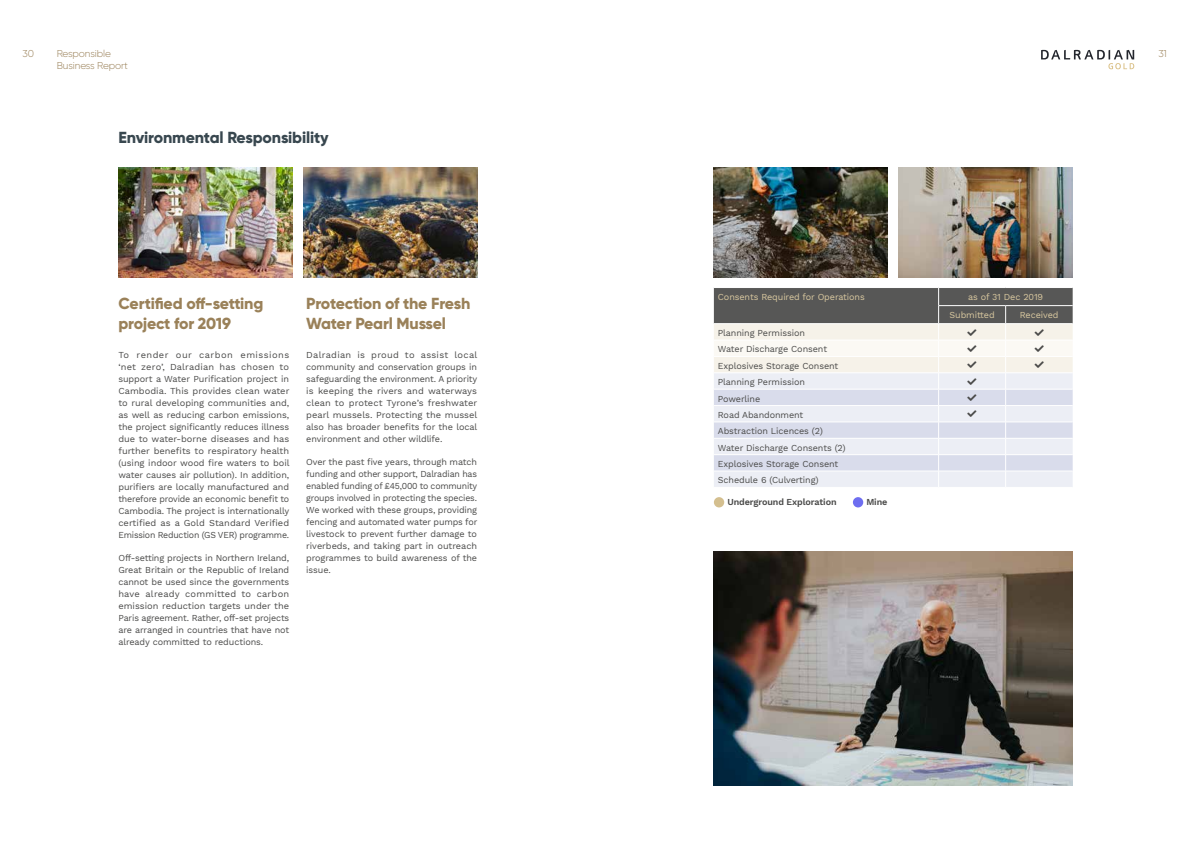
<style>
.page{position:relative;width:1191px;height:842px;background:#fff}
.page>*{position:absolute;margin:0;border:0;box-sizing:border-box;transform-origin:0 0}
.t1{font:800 16px/20.1px "Gilroy";letter-spacing:-.015em;color:#9a8159}
.t2{font:800 16px "Gilroy";letter-spacing:-.01em;color:#38474f}
.t3{font:300 10px/12px "Gilroy";letter-spacing:-.01em;color:#9a8159}
.t4{font:9px/12px "Work Sans";letter-spacing:-.01em;color:#4a4a49;text-align:justify}
.t5{font:9px/18.1px "Work Sans";letter-spacing:-.01em;color:#dac9a0}
.t6{font:600 9px "Work Sans";letter-spacing:-.01em;color:#4a4a49}
</style>
<div class="page">
<svg style="left:1041px;top:50px;width:93px;height:19px"></svg>
<img style="left:118px;top:167px;width:174px;height:111px">
<img style="left:714px;top:167px;width:173px;height:111px">
<img style="left:714px;top:551px;width:358px;height:234px">
<img style="left:303px;top:167px;width:174px;height:111px">
<img style="left:899px;top:167px;width:173px;height:111px">
<div style="left:714px;top:497px;width:10px;height:10px;background:#d4bf8f;border-radius:50%"></div>
<div style="left:853px;top:497px;width:10px;height:10px;background:#6e6ef0;border-radius:50%"></div>
<svg style="left:714px;top:287px;width:358px;height:200px;background:#d1d2d5"></svg>
<p class="t3" style="left:57px;top:47px;width:73px">Responsible<br>Business Report</p>
<p class="t3" style="left:23px;top:47px;width:13px">30</p>
<p class="t3" style="left:1158px;top:47px;width:10px">31</p>
<h1 class="t2" style="left:118px;top:128px;width:212px">Environmental Responsibility</h1>
<h1 class="t1" style="left:118px;top:293px;width:146px">Certified off-setting project for 2019</h1>
<p class="t4" style="left:118px;top:349px;width:173px">To render our carbon emissions ‘net zero’, Dalradian has chosen to support a Water Purification project in Cambodia. This provides clean water to rural developing communities and, as well as reducing carbon emissions, the project significantly reduces illness due to water-borne diseases and has further benefits to respiratory health (using indoor wood fire waters to boil water causes air pollution). In addition, purifiers are locally manufactured and therefore provide an economic benefit to Cambodia. The project is internationally certified as a Gold Standard Verified Emission Reduction (GS VER) programme.</p>
<p class="t4" style="left:118px;top:553px;width:172px">Off-setting projects in Northern Ireland, Great Britain or the Republic of Ireland cannot be used since the governments have already committed to carbon emission reduction targets under the Paris agreement. Rather, off-set projects are arranged in countries that have not already committed to reductions.</p>
<h1 class="t1" style="left:306px;top:293px;width:166px">Protection of the Fresh<br>Water Pearl Mussel</h1>
<p class="t4" style="left:306px;top:349px;width:173px">Dalradian is proud to assist local community and conservation groups in safeguarding the environment. A priority is keeping the rivers and waterways clean to protect Tyrone’s freshwater pearl mussels. Protecting the mussel also has broader benefits for the local environment and other wildlife.</p>
<p class="t4" style="left:306px;top:457px;width:173px">Over the past five years, through match funding and other support, Dalradian has enabled funding of £45,000 to community groups involved in protecting the species.<br>We worked with these groups, providing fencing and automated water pumps for livestock to prevent further damage to riverbeds, and taking part in outreach programmes to build awareness of the issue.</p>
<p class="t5" style="left:718px;top:288px;width:148px">Consents Required for Operations</p>
<p class="t5" style="left:949px;top:288px;width:95px;text-indent:18px">as of 31 Dec 2019<br>Submitted</p>
<p class="t5" style="left:1019px;top:306px;width:40px">Received</p>
<p class="t4" style="left:718px;top:325px;width:129px;line-height:16.4px;text-align:left">Planning Permission<br>Water Discharge Consent<br>Explosives Storage Consent<br>Planning Permission<br>Powerline<br>Road Abandonment<br>Abstraction Licences (2)<br>Water Discharge Consents (2)<br>Explosives Storage Consent<br>Schedule 6 (Culverting)</p>
<p class="t6" style="left:727px;top:497px;width:111px">Underground Exploration</p>
<p class="t6" style="left:866px;top:497px;width:23px">Mine</p>
</div>
